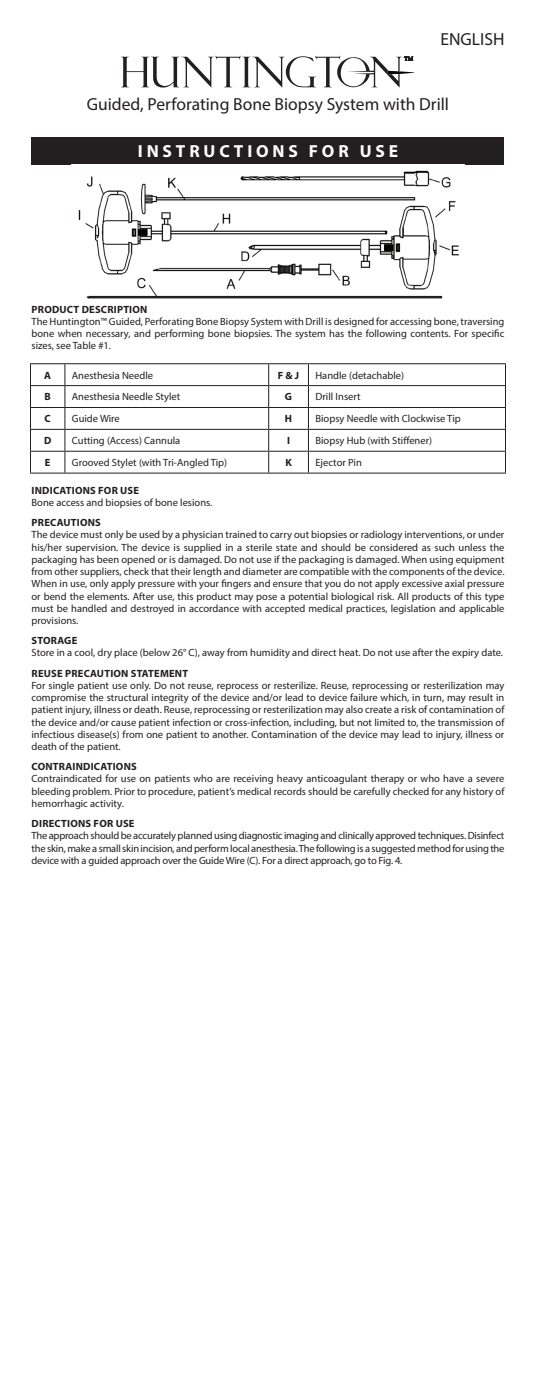
<style>
.page{position:relative;width:536px;height:1386px;background:#fff}
.page>*{position:absolute;margin:0;border:0;box-sizing:border-box;transform-origin:0 0}
.body{font:17.5px "Myriad Pro";color:#231f20}
.IFU{font:700 17.5px "Myriad Pro";letter-spacing:.22em;color:#fff}
.Language{font:17.5px "Myriad Pro";color:#231f20}
.body-2{font:10.5px/12.2px "Myriad Pro";color:#231f20;text-align:justify}
.heading{font:700 10.5px "Myriad Pro";letter-spacing:.02em;color:#231f20}
.body-3{font:700 10.5px "Myriad Pro";color:#231f20}
</style>
<div class="page">
<div style="left:32px;top:137px;width:472px;height:28px;background:#231f20"></div>
<img style="left:78px;top:170px;width:381px;height:129px">
<hr style="left:30px;top:363px;width:35px;height:1px;background:#231f20">
<hr style="left:65px;top:363px;width:203px;height:1px;background:#231f20">
<hr style="left:268px;top:363px;width:40px;height:1px;background:#231f20">
<hr style="left:308px;top:363px;width:197px;height:1px;background:#231f20">
<hr style="left:30px;top:385px;width:35px;height:1px;background:#231f20">
<hr style="left:65px;top:385px;width:203px;height:1px;background:#231f20">
<hr style="left:268px;top:385px;width:40px;height:1px;background:#231f20">
<hr style="left:308px;top:385px;width:197px;height:1px;background:#231f20">
<hr style="left:30px;top:407px;width:35px;height:1px;background:#231f20">
<hr style="left:65px;top:407px;width:203px;height:1px;background:#231f20">
<hr style="left:268px;top:407px;width:40px;height:1px;background:#231f20">
<hr style="left:308px;top:407px;width:197px;height:1px;background:#231f20">
<hr style="left:30px;top:429px;width:35px;height:1px;background:#231f20">
<hr style="left:65px;top:429px;width:203px;height:1px;background:#231f20">
<hr style="left:268px;top:429px;width:40px;height:1px;background:#231f20">
<hr style="left:308px;top:429px;width:197px;height:1px;background:#231f20">
<hr style="left:30px;top:451px;width:35px;height:1px;background:#231f20">
<svg style="left:30px;top:364px;width:1px;height:109px"></svg>
<hr style="left:65px;top:451px;width:203px;height:1px;background:#231f20">
<svg style="left:64px;top:364px;width:1px;height:109px"></svg>
<hr style="left:268px;top:451px;width:40px;height:1px;background:#231f20">
<svg style="left:268px;top:364px;width:1px;height:109px"></svg>
<hr style="left:308px;top:451px;width:197px;height:1px;background:#231f20">
<svg style="left:308px;top:364px;width:1px;height:109px"></svg>
<svg style="left:505px;top:364px;width:1px;height:109px"></svg>
<hr style="left:30px;top:473px;width:35px;height:1px;background:#231f20">
<hr style="left:65px;top:473px;width:203px;height:1px;background:#231f20">
<hr style="left:268px;top:473px;width:40px;height:1px;background:#231f20">
<hr style="left:308px;top:473px;width:197px;height:1px;background:#231f20">
<svg style="left:121px;top:56px;width:293px;height:32px"></svg>
<p class="Language" style="left:440px;top:28px;width:65px">ENGLISH</p>
<p class="body" style="left:87px;top:93px;width:363px">Guided, Perforating Bone Biopsy System with Drill</p>
<p class="IFU" style="left:138px;top:139px;width:262px">INSTRUCTIONS FOR USE</p>
<p class="heading" style="left:32px;top:302px;width:117px">PRODUCT DESCRIPTION</p>
<p class="body-2" style="left:32px;top:315px;width:474px">The Huntington™ Guided, Perforating Bone Biopsy System with Drill is designed for accessing bone, traversing bone when necessary, and performing bone biopsies. The system has the following contents. For specific sizes, see Table #1.</p>
<p class="body-3" style="left:44px;top:368px;width:8px">A</p>
<p class="body-2" style="left:72px;top:369px;width:83px">Anesthesia Needle</p>
<p class="body-3" style="left:278px;top:368px;width:23px">F &amp; J</p>
<p class="body-2" style="left:315px;top:369px;width:90px">Handle (detachable)</p>
<p class="body-3" style="left:44px;top:390px;width:8px">B</p>
<p class="body-2" style="left:72px;top:391px;width:110px">Anesthesia Needle Stylet</p>
<p class="body-3" style="left:285px;top:390px;width:9px">G</p>
<p class="body-2" style="left:315px;top:391px;width:47px">Drill Insert</p>
<p class="body-3" style="left:45px;top:412px;width:8px">C</p>
<p class="body-2" style="left:72px;top:413px;width:49px">Guide Wire</p>
<p class="body-3" style="left:285px;top:412px;width:9px">H</p>
<p class="body-2" style="left:315px;top:413px;width:147px">Biopsy Needle with Clockwise Tip</p>
<p class="body-3" style="left:44px;top:434px;width:9px">D</p>
<p class="body-2" style="left:72px;top:434px;width:110px">Cutting (Access) Cannula</p>
<p class="body-3" style="left:287px;top:434px;width:4px">I</p>
<p class="body-2" style="left:315px;top:434px;width:118px">Biopsy Hub (with Stiffener)</p>
<p class="body-3" style="left:45px;top:456px;width:7px">E</p>
<p class="body-2" style="left:72px;top:456px;width:157px">Grooved Stylet (with Tri-Angled Tip)</p>
<p class="body-3" style="left:285px;top:456px;width:8px">K</p>
<p class="body-2" style="left:315px;top:456px;width:48px">Ejector Pin</p>
<p class="heading" style="left:32px;top:483px;width:109px">INDICATIONS FOR USE</p>
<p class="body-2" style="left:32px;top:496px;width:182px">Bone access and biopsies of bone lesions.</p>
<p class="heading" style="left:32px;top:516px;width:71px">PRECAUTIONS</p>
<p class="body-2" style="left:32px;top:528px;width:474px">The device must only be used by a physician trained to carry out biopsies or radiology interventions, or under his/her supervision. The device is supplied in a sterile state and should be considered as such unless the packaging has been opened or is damaged. Do not use if the packaging is damaged. When using equipment from other suppliers, check that their length and diameter are compatible with the components of the device.<br>When in use, only apply pressure with your fingers and ensure that you do not apply excessive axial pressure or bend the elements. After use, this product may pose a potential biological risk. All products of this type must be handled and destroyed in accordance with accepted medical practices, legislation and applicable provisions.</p>
<p class="heading" style="left:32px;top:634px;width:47px">STORAGE</p>
<p class="body-2" style="left:32px;top:647px;width:473px">Store in a cool, dry place (below 26° C), away from humidity and direct heat. Do not use after the expiry date.</p>
<p class="heading" style="left:32px;top:666px;width:158px">REUSE PRECAUTION STATEMENT</p>
<p class="body-2" style="left:32px;top:679px;width:474px">For single patient use only. Do not reuse, reprocess or resterilize. Reuse, reprocessing or resterilization may compromise the structural integrity of the device and/or lead to device failure which, in turn, may result in patient injury, illness or death. Reuse, reprocessing or resterilization may also create a risk of contamination of the device and/or cause patient infection or cross-infection, including, but not limited to, the transmission of infectious disease(s) from one patient to another. Contamination of the device may lead to injury, illness or death of the patient.</p>
<p class="heading" style="left:32px;top:760px;width:107px">CONTRAINDICATIONS</p>
<p class="body-2" style="left:32px;top:773px;width:474px">Contraindicated for use on patients who are receiving heavy anticoagulant therapy or who have a severe bleeding problem. Prior to procedure, patient’s medical records should be carefully checked for any history of hemorrhagic activity.</p>
<p class="heading" style="left:32px;top:817px;width:104px">DIRECTIONS FOR USE</p>
<p class="body-2" style="left:32px;top:829px;width:474px">The approach should be accurately planned using diagnostic imaging and clinically approved techniques. Disinfect the skin, make a small skin incision, and perform local anesthesia. The following is a suggested method for using the device with a guided approach over the Guide Wire (C). For a direct approach, go to Fig. 4.</p>
</div>
